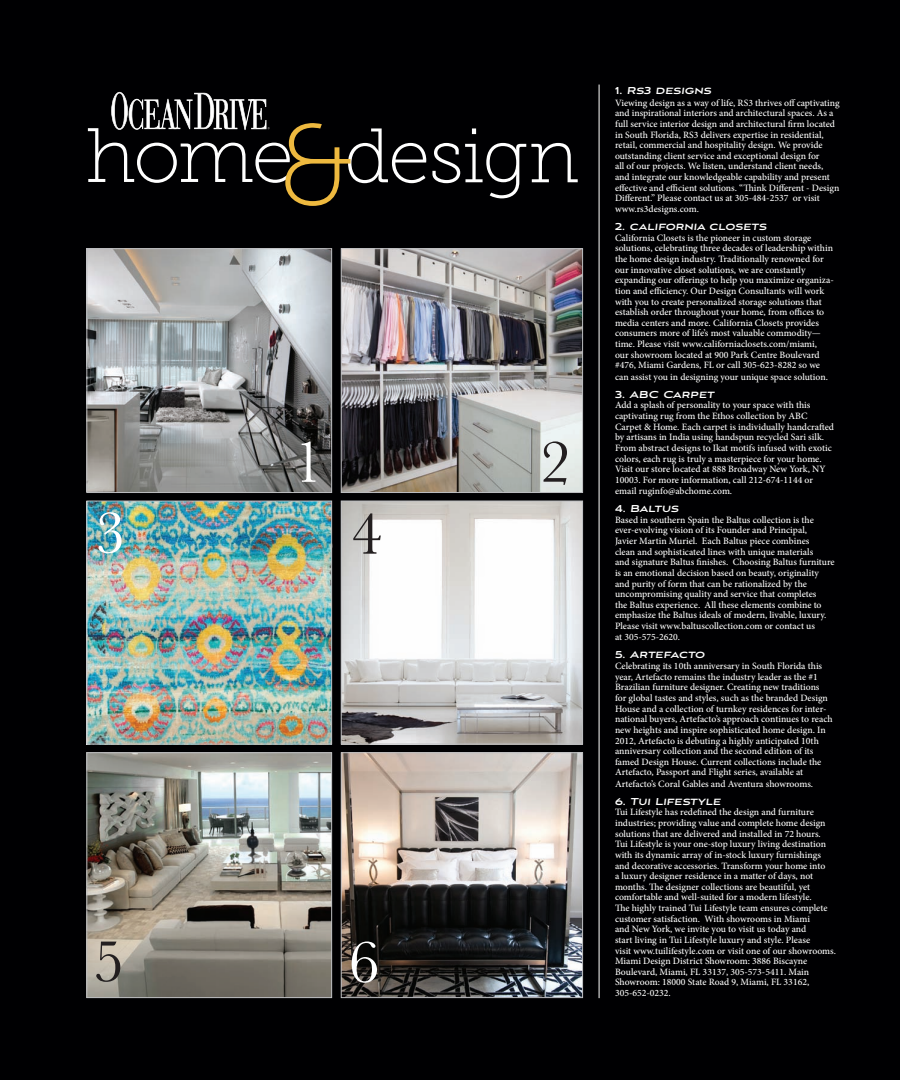
<style>
.page{position:relative;width:900px;height:1080px;background:#000002}
.page>*{position:absolute;margin:0;border:0;box-sizing:border-box;transform-origin:0 0}
.t1{font:76.88px "Museo Slab 100";letter-spacing:-.03em;color:#fff}
.t2{font:61.38px "Baskerville";color:#fff}
.t3{font:61.38px "Baskerville";color:#231f20}
.t4{font:700 12.5px "Aviano Sans";color:#fff}
.t5{font:500 9.75px/10.6px "Minion Pro";color:#fff}
</style>
<div class="page">
<hr style="left:599px;top:85px;width:1px;height:913px;background:#fff">
<img style="left:343px;top:503px;width:238px;height:239px">
<div style="left:341px;top:501px;width:242px;height:243px;border:1px solid #bcbdc0"></div>
<img style="left:343px;top:754px;width:238px;height:242px">
<div style="left:341px;top:752px;width:242px;height:246px;border:1px solid #bcbdc0"></div>
<img style="left:89px;top:503px;width:241px;height:239px">
<div style="left:87px;top:501px;width:245px;height:243px;border:1px solid #bcbdc0"></div>
<img style="left:89px;top:754px;width:241px;height:242px">
<div style="left:87px;top:752px;width:245px;height:246px;border:1px solid #bcbdc0"></div>
<svg style="left:111px;top:92px;width:159px;height:38px"></svg>
<svg style="left:285px;top:123px;width:66px;height:83px"></svg>
<img style="left:343px;top:250px;width:238px;height:241px">
<div style="left:341px;top:248px;width:242px;height:245px;border:1px solid #bcbdc0"></div>
<img style="left:89px;top:250px;width:241px;height:241px">
<div style="left:87px;top:248px;width:245px;height:245px;border:1px solid #bcbdc0"></div>
<h1 class="t1" style="left:86px;top:115px;width:494px">home design</h1>
<h2 class="t2" style="left:95px;top:496px;width:32px">3</h2>
<h2 class="t2" style="left:293px;top:426px;width:32px">1</h2>
<h2 class="t3" style="left:540px;top:426px;width:32px">2</h2>
<h2 class="t3" style="left:94px;top:925px;width:32px">5</h2>
<h2 class="t2" style="left:349px;top:926px;width:32px">6</h2>
<p class="t4" style="left:615px;top:84px;width:100px">1. Rs3 designs</p>
<p class="t5" style="left:615px;top:97px;width:226px">Viewing design as a way of life, RS3 thrives off captivating and inspirational interiors and architectural spaces. As a full service interior design and architectural firm located in South Florida, RS3 delivers expertise in residential, retail, commercial and hospitality design. We provide outstanding client service and exceptional design for<br>all of our projects. We listen, understand client needs, and integrate our knowledgeable capability and present effective and efficient solutions. “Think Different - Design Different.” Please contact us at 305-484-2537 or visit www.rs3designs.com.</p>
<p class="t4" style="left:615px;top:221px;width:155px">2. california closets</p>
<p class="t5" style="left:615px;top:232px;width:220px">California Closets is the pioneer in custom storage solutions, celebrating three decades of leadership within the home design industry. Traditionally renowned for our innovative closet solutions, we are constantly expanding our offerings to help you maximize organiza&shy;tion and efficiency. Our Design Consultants will work with you to create personalized storage solutions that establish order throughout your home, from offices to media centers and more. California Closets provides consumers more of life’s most valuable commodity— time. Please visit www.californiaclosets.com/miami,<br>our showroom located at 900 Park Centre Boulevard #476, Miami Gardens, FL or call 305-623-8282 so we can assist you in designing your unique space solution.</p>
<p class="t4" style="left:615px;top:388px;width:102px">3. ABC Carpet</p>
<p class="t5" style="left:615px;top:400px;width:221px">Add a splash of personality to your space with this captivating rug from the Ethos collection by ABC Carpet &amp; Home. Each carpet is individually handcrafted by artisans in India using handspun recycled Sari silk.<br>From abstract designs to Ikat motifs infused with exotic colors, each rug is truly a masterpiece for your home.<br>Visit our store located at 888 Broadway New York, NY 10003. For more information, call 212-674-1144 or email ruginfo@abchome.com.</p>
<p class="t4" style="left:615px;top:503px;width:67px">4. Baltus</p>
<p class="t5" style="left:615px;top:514px;width:221px">Based in southern Spain the Baltus collection is the ever-evolving vision of its Founder and Principal,<br>Javier Martin Muriel. Each Baltus piece combines<br>clean and sophisticated lines with unique materials<br>and signature Baltus finishes. Choosing Baltus furniture is an emotional decision based on beauty, originality and purity of form that can be rationalized by the uncompromising quality and service that completes<br>the Baltus experience. All these elements combine to emphasize the Baltus ideals of modern, livable, luxury.<br>Please visit www.baltuscollection.com or contact us<br>at 305-575-2620.</p>
<p class="t4" style="left:615px;top:649px;width:93px">5. Artefacto</p>
<p class="t5" style="left:615px;top:661px;width:219px">Celebrating its 10th anniversary in South Florida this year, Artefacto remains the industry leader as the #1<br>Brazilian furniture designer. Creating new traditions for global tastes and styles, such as the branded Design House and a collection of turnkey residences for inter&shy;national buyers, Artefacto’s approach continues to reach new heights and inspire sophisticated home design. In 2012, Artefacto is debuting a highly anticipated 10th anniversary collection and the second edition of its famed Design House. Current collections include the Artefacto, Passport and Flight series, available at Artefacto’s Coral Gables and Aventura showrooms.</p>
<p class="t4" style="left:615px;top:795px;width:109px">6. Tui Lifestyle</p>
<p class="t5" style="left:615px;top:807px;width:222px">Tui Lifestyle has redefined the design and furniture industries; providing value and complete home design solutions that are delivered and installed in 72 hours.<br>Tui Lifestyle is your one-stop luxury living destination with its dynamic array of in-stock luxury furnishings and decorative accessories. Transform your home into<br>a luxury designer residence in a matter of days, not months. The designer collections are beautiful, yet comfortable and well-suited for a modern lifestyle.<br>The highly trained Tui Lifestyle team ensures complete customer satisfaction. With showrooms in Miami<br>and New York, we invite you to visit us today and<br>start living in Tui Lifestyle luxury and style. Please<br>visit www.tuilifestyle.com or visit one of our showrooms.<br>Miami Design District Showroom: 3886 Biscayne Boulevard, Miami, FL 33137, 305-573-5411. Main Showroom: 18000 State Road 9, Miami, FL 33162, 305-652-0232.</p>
</div>
